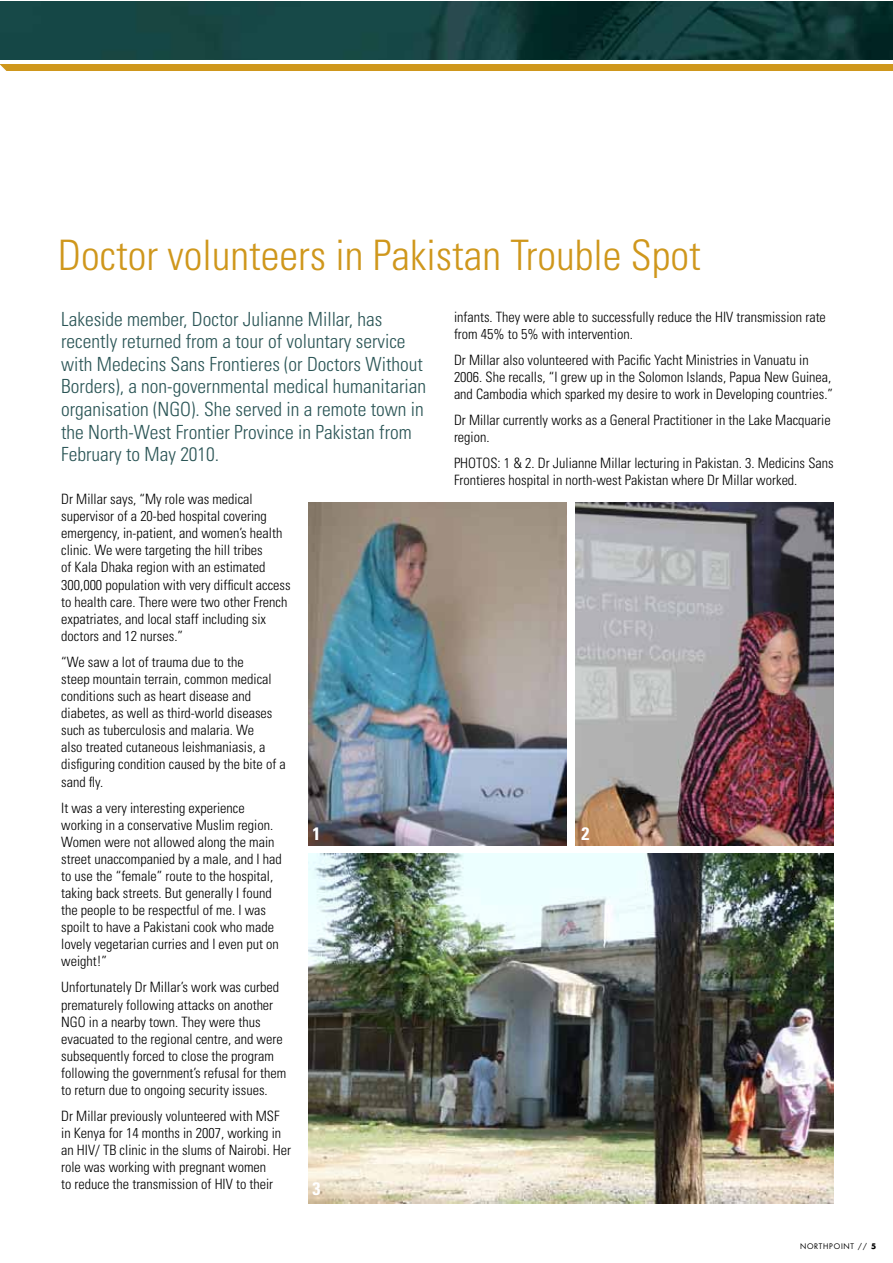
<style>
.page{position:relative;width:893px;height:1263px;background:#fff}
.page>*{position:absolute;margin:0;border:0;box-sizing:border-box;transform-origin:0 0}
.t1{font:300 condensed 42px "Univers";color:#cf971c}
.t2{font:300 condensed 19.5px/22.5px "Univers";color:#2b5556}
.t3{font:700 condensed 18px "Univers";color:#fff}
.t4{font:300 condensed 14.25px/17.1px "Univers";color:#000}
.t5{font:7.5px "Futura";letter-spacing:.1em;color:#000}
.s1{font-weight:700}
</style>
<div class="page">
<img style="left:0;top:1px;width:892px;height:59px">
<div style="left:0;top:65px;width:892px;height:6px;background:#cf971c"></div>
<svg style="left:0;top:64px;width:28px;height:7px"></svg>
<img style="left:575px;top:502px;width:258px;height:343px">
<img style="left:308px;top:853px;width:525px;height:350px">
<img style="left:308px;top:502px;width:258px;height:343px">
<h1 class="t1" style="left:58px;top:230px;width:644px">Doctor volunteers in Pakistan Trouble Spot</h1>
<p class="t2" style="left:61px;top:308px;width:366px">Lakeside member, Doctor Julianne Millar, has recently returned from a tour of voluntary service with Medecins Sans Frontieres (or Doctors Without Borders), a non-governmental medical humanitarian organisation (NGO). She served in a remote town in the North-West Frontier Province in Pakistan from February to May 2010.</p>
<p class="t4" style="left:61px;top:490px;width:231px">Dr Millar says, “My role was medical supervisor of a 20-bed hospital covering emergency, in-patient, and women’s health clinic. We were targeting the hill tribes<br>of Kala Dhaka region with an estimated 300,000 population with very difficult access to health care. There were two other French expatriates, and local staff including six doctors and 12 nurses.”</p>
<p class="t4" style="left:61px;top:653px;width:226px">“We saw a lot of trauma due to the<br>steep mountain terrain, common medical conditions such as heart disease and diabetes, as well as third-world diseases such as tuberculosis and malaria. We<br>also treated cutaneous leishmaniasis, a disfiguring condition caused by the bite of a sand fly.</p>
<p class="t4" style="left:61px;top:799px;width:222px">It was a very interesting experience working in a conservative Muslim region.<br>Women were not allowed along the main street unaccompanied by a male, and I had to use the “female” route to the hospital, taking back streets. But generally I found the people to be respectful of me. I was spoilt to have a Pakistani cook who made lovely vegetarian curries and I even put on weight!”</p>
<p class="t4" style="left:61px;top:979px;width:227px">Unfortunately Dr Millar’s work was curbed prematurely following attacks on another NGO in a nearby town. They were thus evacuated to the regional centre, and were subsequently forced to close the program following the government’s refusal for them to return due to ongoing security issues.</p>
<p class="t4" style="left:61px;top:1107px;width:231px">Dr Millar previously volunteered with MSF in Kenya for 14 months in 2007, working in an HIV/ TB clinic in the slums of Nairobi. Her role was working with pregnant women<br>to reduce the transmission of HIV to their</p>
<p class="t3" style="left:313px;top:823px;width:9px">1</p>
<p class="t3" style="left:313px;top:1178px;width:9px">3</p>
<p class="t4" style="left:454px;top:308px;width:373px">infants. They were able to successfully reduce the HIV transmission rate from 45% to 5% with intervention.</p>
<p class="t4" style="left:454px;top:351px;width:381px">Dr Millar also volunteered with Pacific Yacht Ministries in Vanuatu in<br>2006. She recalls, “I grew up in the Solomon Islands, Papua New Guinea, and Cambodia which sparked my desire to work in Developing countries.”</p>
<p class="t4" style="left:454px;top:411px;width:378px">Dr Millar currently works as a General Practitioner in the Lake Macquarie region.</p>
<p class="t4" style="left:454px;top:455px;width:381px">PHOTOS: 1 &amp; 2. Dr Julianne Millar lecturing in Pakistan. 3. Medicins Sans<br>Frontieres hospital in north-west Pakistan where Dr Millar worked.</p>
<p class="t3" style="left:581px;top:823px;width:9px">2</p>
<p class="t5" style="left:800px;top:1241px;width:78px">NORTHPOINT // <span class="s1">5</span></p>
</div>
